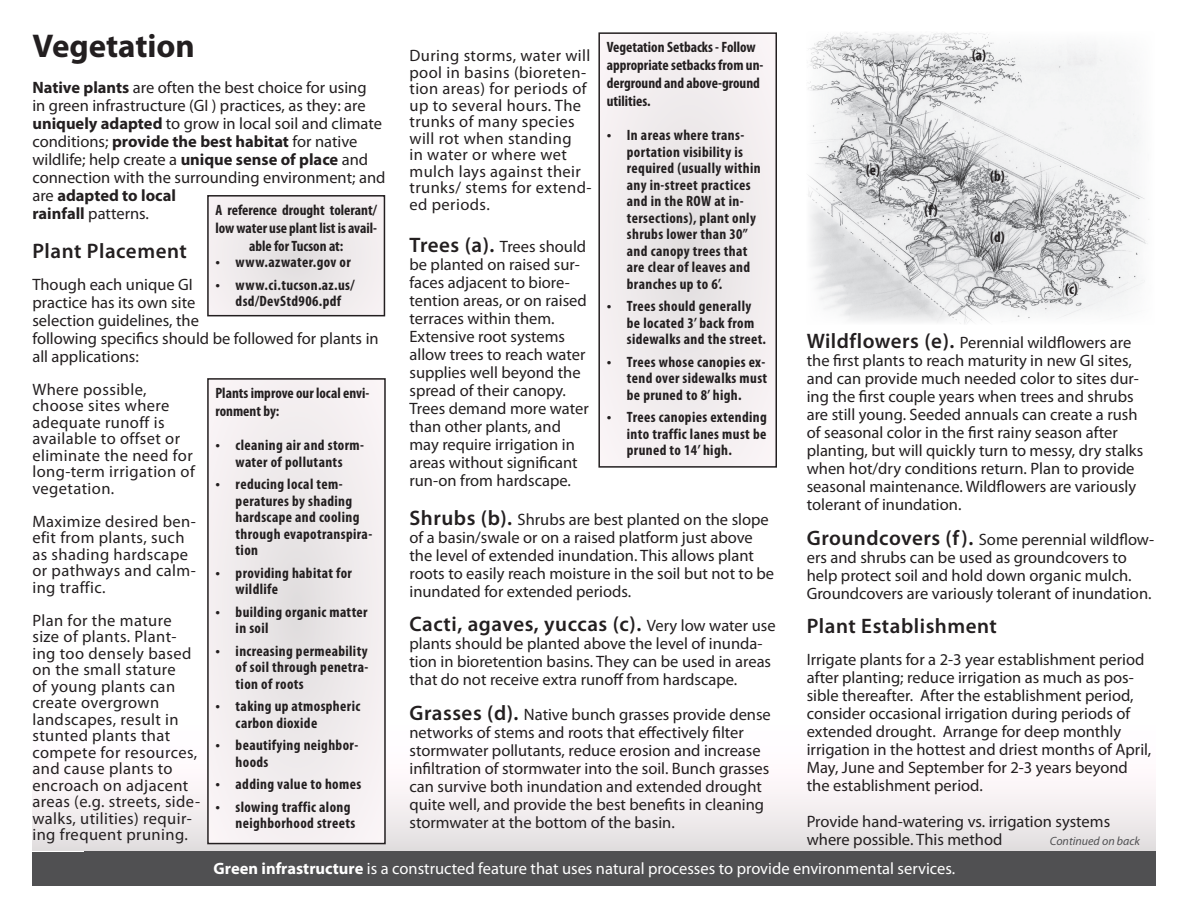
<style>
.page{position:relative;width:1188px;height:918px;background:#fff}
.page>*{position:absolute;margin:0;border:0;box-sizing:border-box;transform-origin:0 0}
.Document_Title{font:700 33px "Myriad Pro";color:#231f20}
.Head_1{font:600 21px "Myriad Pro";letter-spacing:.025em;color:#231f20}
.Head_1-2{font:16.5px/18px "Myriad Pro";color:#231f20}
.Head_1-3{font:16.5px/16.5px "Myriad Pro";letter-spacing:.025em;color:#231f20}
.t1{font:16.5px "Myriad Pro";color:#fff}
.Bullet{font:700 condensed 15px/16.5px "Myriad Pro";letter-spacing:.025em;color:#231f20}
.Bullet-2{font:700 condensed 15px/18px "Myriad Pro";color:#231f20}
.t2{font:italic 12px "Myriad Pro";color:#505052}
.s1{font-weight:700}
.s2{font-weight:400;font-stretch:normal;font-size:16.5px}
.s3{font-weight:600;font-size:21px}
.s4{font-weight:400;font-size:16.5px}
</style>
<div class="page">
<div style="left:32px;top:851px;width:1124px;height:35px;background:#505052"></div>
<div style="left:32px;top:726px;width:1124px;height:125px;background:linear-gradient(to bottom,#fff,#e6e1e2)"></div>
<div style="left:208px;top:379px;width:177px;height:465px;background:#f1ecee"></div>
<div style="left:207px;top:378px;width:179px;height:466px;border:2px solid #231f20"></div>
<img style="left:808px;top:32px;width:341px;height:292px">
<div style="left:599px;top:33px;width:177px;height:434px;background:#f1ecee"></div>
<div style="left:598px;top:32px;width:179px;height:436px;border:2px solid #231f20"></div>
<div style="left:208px;top:196px;width:176px;height:120px;background:#eeeaeb"></div>
<div style="left:207px;top:195px;width:178px;height:121px;border:2px solid #231f20"></div>
<p class="Document_Title" style="left:32px;top:25px;width:164px">Vegetation</p>
<p class="Head_1-2" style="left:32px;top:78px;width:355px"><span class="s1">Native plants</span> are often the best choice for using<br>in green infrastructure (GI ) practices, as they: are <span class="s1">uniquely adapted</span> to grow in local soil and climate conditions; <span class="s1">provide the best habitat</span> for native wildlife; help create a <span class="s1">unique sense of place</span> and connection with the surrounding environment; and are <span class="s1">adapted to local<br>rainfall</span> patterns.</p>
<p class="Head_1" style="left:32px;top:238px;width:156px">Plant Placement</p>
<p class="Head_1-2" style="left:32px;top:275px;width:348px">Though each unique GI<br>practice has its own site<br>selection guidelines, the<br>following specifics should be followed for plants in all applications:</p>
<p class="Head_1-3" style="left:32px;top:381px;width:164px">Where possible, choose sites where adequate runoff is available to offset or eliminate the need for long-term irrigation of vegetation.</p>
<p class="Head_1-3" style="left:32px;top:513px;width:165px">Maximize desired ben&shy;efit from plants, such as shading hardscape or pathways and calm&shy;ing traffic.</p>
<p class="Head_1-3" style="left:32px;top:612px;width:169px">Plan for the mature size of plants. Plant&shy;ing too densely based on the small stature<br>of young plants can create overgrown landscapes, result in stunted plants that compete for resources, and cause plants to encroach on adjacent areas (e.g. streets, side&shy;walks, utilities) requir&shy;ing frequent pruning.</p>
<p class="Bullet-2" style="left:215px;top:200px;width:163px;text-align:center">A reference drought tolerant/ low water use plant list is avail&shy;able for Tucson at:</p>
<p class="Bullet" style="left:215px;top:253px;width:137px"><span class="s2">•</span> www.azwater.gov or</p>
<p class="Bullet" style="left:215px;top:276px;width:141px;text-align:center"><span class="s2">•</span> www.ci.tucson.az.us/ dsd/DevStd906.pdf</p>
<p class="Bullet-2" style="left:215px;top:383px;width:155px">Plants improve our local envi&shy;ronment by:</p>
<p class="Bullet" style="left:215px;top:437px;width:150px;text-align:center"><span class="s2">•</span> cleaning air and storm&shy;water of pollutants</p>
<p class="Bullet" style="left:236px;top:476px;width:138px;text-indent:-20px"><span class="s2">•</span> reducing local tem&shy;peratures by shading hardscape and cooling through evapotranspira&shy;tion</p>
<p class="Bullet" style="left:236px;top:564px;width:118px;text-indent:-20px"><span class="s2">•</span> providing habitat for wildlife</p>
<p class="Bullet" style="left:236px;top:603px;width:134px;text-indent:-20px"><span class="s2">•</span> building organic matter in soil</p>
<p class="Bullet" style="left:236px;top:642px;width:134px;text-align:justify;text-indent:-20px"><span class="s2">•</span> increasing permeability of soil through penetra&shy;tion of roots</p>
<p class="Bullet" style="left:236px;top:698px;width:126px;text-indent:-20px"><span class="s2">•</span> taking up atmospheric carbon dioxide</p>
<p class="Bullet" style="left:236px;top:737px;width:124px;text-indent:-20px"><span class="s2">•</span> beautifying neighbor&shy;hoods</p>
<p class="Bullet" style="left:215px;top:776px;width:147px"><span class="s2">•</span> adding value to homes</p>
<p class="Bullet" style="left:236px;top:798px;width:121px;text-indent:-20px"><span class="s2">•</span> slowing traffic along neighborhood streets</p>
<p class="Bullet-2" style="left:607px;top:38px;width:158px">Vegetation Setbacks - Follow appropriate setbacks from un&shy;derground and above-ground utilities.</p>
<p class="Bullet" style="left:627px;top:127px;width:135px;text-indent:-20px"><span class="s2">•</span> In areas where trans&shy;portation visibility is required (usually within any in-street practices and in the ROW at in&shy;tersections), plant only shrubs lower than 30” and canopy trees that are clear of leaves and branches up to 6’.</p>
<p class="Bullet" style="left:627px;top:298px;width:141px;text-indent:-20px"><span class="s2">•</span> Trees should generally be located 3’ back from sidewalks and the street.</p>
<p class="Bullet" style="left:627px;top:353px;width:142px;text-indent:-20px"><span class="s2">•</span> Trees whose canopies ex&shy;tend over sidewalks must be pruned to 8’ high.</p>
<p class="Bullet" style="left:627px;top:409px;width:142px;text-align:justify;text-indent:-20px"><span class="s2">•</span> Trees canopies extending into traffic lanes must be pruned to 14’ high.</p>
<p class="Head_1-3" style="left:410px;top:47px;width:184px">During storms, water will pool in basins (bioreten&shy;tion areas) for periods of up to several hours. The trunks of many species will rot when standing<br>in water or where wet mulch lays against their trunks/ stems for extend&shy;ed periods.</p>
<p class="Head_1-2" style="left:410px;top:237px;width:181px"><span class="s3">Trees (a).</span> Trees should be planted on raised sur&shy;faces adjacent to biore&shy;tention areas, or on raised terraces within them.<br>Extensive root systems allow trees to reach water supplies well beyond the spread of their canopy.<br>Trees demand more water than other plants, and may require irrigation in areas without significant run-on from hardscape.</p>
<p class="Head_1-2" style="left:410px;top:510px;width:366px"><span class="s3">Shrubs (b).</span> Shrubs are best planted on the slope of a basin/swale or on a raised platform just above the level of extended inundation. This allows plant roots to easily reach moisture in the soil but not to be inundated for extended periods.</p>
<p class="Head_1" style="left:410px;top:611px;width:368px">Cacti, agaves, yuccas (c). <span class="s4">Very low water use</span></p>
<p class="Head_1-2" style="left:410px;top:634px;width:363px">plants should be planted above the level of inunda&shy;tion in bioretention basins. They can be used in areas that do not receive extra runoff from hardscape.</p>
<p class="Head_1-2" style="left:410px;top:705px;width:363px"><span class="s3">Grasses (d).</span> Native bunch grasses provide dense networks of stems and roots that effectively filter stormwater pollutants, reduce erosion and increase infiltration of stormwater into the soil. Bunch grasses can survive both inundation and extended drought quite well, and provide the best benefits in cleaning stormwater at the bottom of the basin.</p>
<p class="Bullet" style="left:866px;top:162px;width:15px">(e)</p>
<p class="Bullet" style="left:972px;top:46px;width:16px">(a)</p>
<p class="Bullet" style="left:924px;top:201px;width:15px">(f)</p>
<p class="Bullet" style="left:990px;top:167px;width:16px">(b)</p>
<p class="Bullet" style="left:990px;top:228px;width:16px">(d)</p>
<p class="Bullet" style="left:1065px;top:280px;width:14px">(c)</p>
<p class="Head_1-2" style="left:807px;top:333px;width:338px"><span class="s3">Wildflowers (e).</span> Perennial wildflowers are the first plants to reach maturity in new GI sites, and can provide much needed color to sites dur&shy;ing the first couple years when trees and shrubs are still young. Seeded annuals can create a rush of seasonal color in the first rainy season after planting, but will quickly turn to messy, dry stalks when hot/dry conditions return. Plan to provide seasonal maintenance. Wildflowers are variously tolerant of inundation.</p>
<p class="Head_1-2" style="left:807px;top:530px;width:349px"><span class="s3">Groundcovers (f).</span> Some perennial wildflow&shy;ers and shrubs can be used as groundcovers to help protect soil and hold down organic mulch.<br>Groundcovers are variously tolerant of inundation.</p>
<p class="Head_1" style="left:807px;top:613px;width:192px">Plant Establishment</p>
<p class="Head_1-2" style="left:807px;top:650px;width:346px">Irrigate plants for a 2-3 year establishment period after planting; reduce irrigation as much as pos&shy;sible thereafter. After the establishment period, consider occasional irrigation during periods of extended drought. Arrange for deep monthly irrigation in the hottest and driest months of April, May, June and September for 2-3 years beyond the establishment period.</p>
<p class="Head_1-2" style="left:807px;top:812px;width:305px">Provide hand-watering vs. irrigation systems where possible. This method</p>
<p class="t2" style="left:1050px;top:834px;width:92px">Continued on back</p>
<p class="t1" style="left:214px;top:858px;width:743px"><span class="s1">Green infrastructure</span> is a constructed feature that uses natural processes to provide environmental services.</p>
</div>
